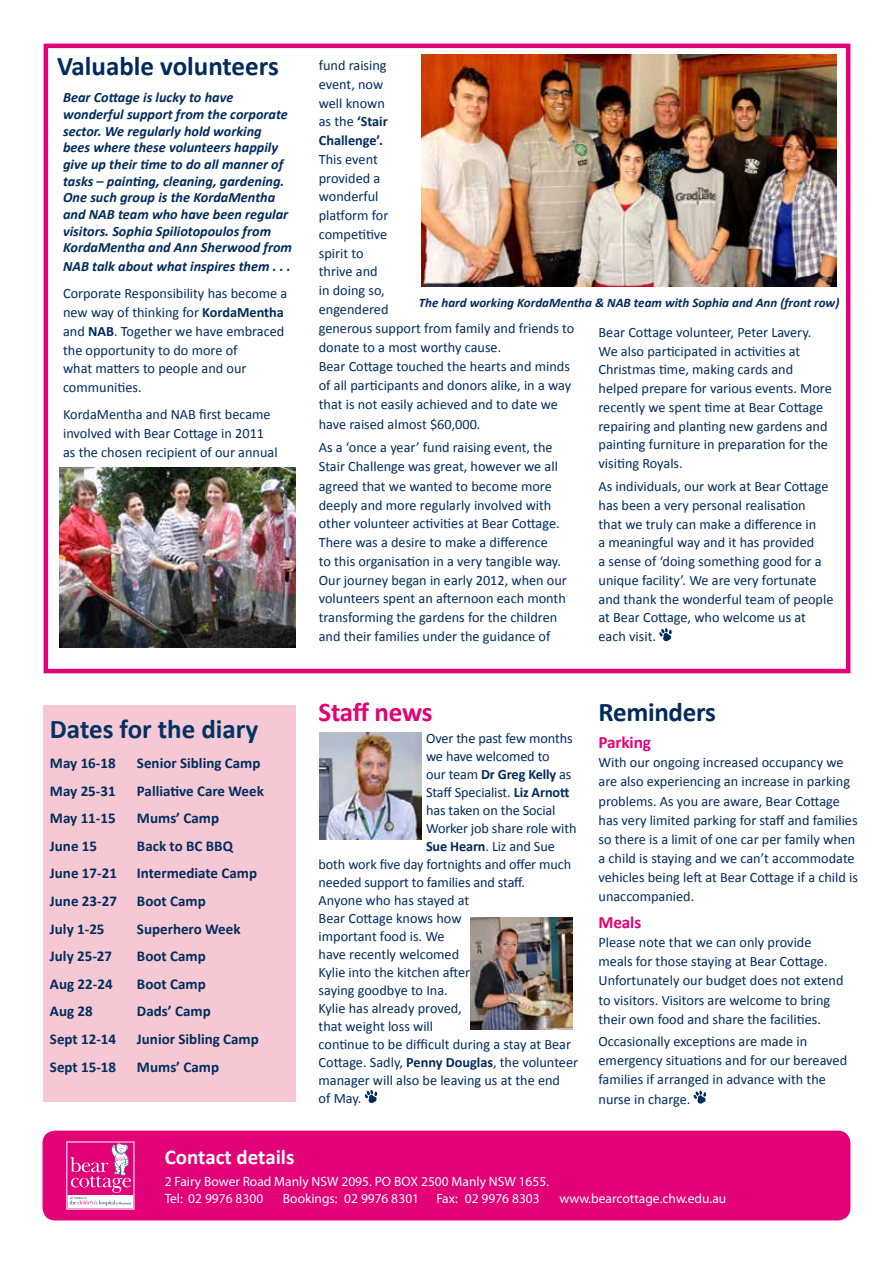
<style>
.page{position:relative;width:893px;height:1263px;background:#fff}
.page>*{position:absolute;margin:0;border:0;box-sizing:border-box;transform-origin:0 0}
.t1{font:700 27px "Calibri";letter-spacing:-.01em;color:#002b5c}
.t2{font:700 27px "Calibri";color:#003263}
.t3{font:700 27px "Calibri";letter-spacing:-.015em;color:#e20177}
.t4{font:700 21px "Calibri";color:#fff}
.t5{font:700 17.25px "Calibri";letter-spacing:-.01em;color:#e20177}
.t6{font:700 15px "Calibri";color:#002d5e}
.t7{font:14.25px/18.8px "Calibri";color:#002b5c}
.t8{font:italic 700 14.25px/16.6px "Calibri";color:#002b5c}
.t9{font:700 14.25px "Calibri";letter-spacing:-.01em;color:#002b5c}
.t10{font:13.5px/16.5px "News Gothic BT";color:#fff}
.t11{font:700 13.5px "News Gothic BT";color:#fff}
.t12{font:italic 700 13.05px "Calibri";color:#002b5c}
.s1{font-weight:700}
.s2{font-weight:400}
</style>
<div class="page">
<div style="left:43px;top:1130px;width:807px;height:90px;background:#e20177;border-radius:13px"></div>
<div style="left:67px;top:1194px;width:67px;height:15px;background:#fff"></div>
<div style="left:67px;top:1194px;width:67px;height:15px;border:1px solid #e20177"></div>
<svg style="left:70px;top:1143px;width:61px;height:63px"></svg>
<div style="left:66px;top:1141px;width:68px;height:68px;border:1px solid #fff"></div>
<div style="left:44px;top:44px;width:806px;height:629px;border:4px solid #e20177"></div>
<div style="left:44px;top:705px;width:252px;height:396px;background:#f6c8d4"></div>
<img style="left:319px;top:732px;width:103px;height:107px">
<img style="left:470px;top:918px;width:103px;height:111px">
<svg style="left:659px;top:628px;width:13px;height:13px"></svg>
<img style="left:60px;top:468px;width:236px;height:180px">
<img style="left:422px;top:54px;width:415px;height:232px">
<svg style="left:694px;top:1090px;width:12px;height:14px"></svg>
<svg style="left:365px;top:1090px;width:12px;height:13px"></svg>
<h1 class="t1" style="left:57px;top:49px;width:223px">Valuable volunteers</h1>
<p class="t8" style="left:63px;top:89px;width:230px">Bear Cottage is lucky to have wonderful support from the corporate sector. We regularly hold working bees where these volunteers happily give up their time to do all manner of tasks – painting, cleaning, gardening.<br>One such group is the KordaMentha and NAB team who have been regular visitors. Sophia Spiliotopoulos from KordaMentha and Ann Sherwood from</p>
<p class="t8" style="left:63px;top:258px;width:229px">NAB talk about what inspires them . . .</p>
<p class="t7" style="left:63px;top:283px;width:226px">Corporate Responsibility has become a new way of thinking for <span class="s1">KordaMentha </span>and <span class="s1">NAB</span>. Together we have embraced the opportunity to do more of<br>what matters to people and our communities.</p>
<p class="t7" style="left:63px;top:405px;width:216px">KordaMentha and NAB first became involved with Bear Cottage in 2011 as the chosen recipient of our annual</p>
<h1 class="t2" style="left:50px;top:712px;width:210px">Dates for the diary</h1>
<p class="t6" style="left:50px;top:754px;width:67px">May 16-18</p>
<p class="t6" style="left:137px;top:754px;width:125px">Senior Sibling Camp</p>
<p class="t6" style="left:50px;top:781px;width:67px">May 25-31</p>
<p class="t6" style="left:137px;top:781px;width:128px">Palliative Care Week</p>
<p class="t6" style="left:50px;top:809px;width:67px">May 11-15</p>
<p class="t6" style="left:137px;top:809px;width:84px">Mums’ Camp</p>
<p class="t6" style="left:50px;top:836px;width:49px">June 15</p>
<p class="t6" style="left:137px;top:836px;width:98px">Back to BC BBQ</p>
<p class="t6" style="left:50px;top:864px;width:69px">June 17-21</p>
<p class="t6" style="left:137px;top:864px;width:122px">Intermediate Camp</p>
<p class="t6" style="left:50px;top:892px;width:69px">June 23-27</p>
<p class="t6" style="left:137px;top:892px;width:70px">Boot Camp</p>
<p class="t6" style="left:50px;top:919px;width:56px">July 1-25</p>
<p class="t6" style="left:137px;top:919px;width:105px">Superhero Week</p>
<p class="t6" style="left:50px;top:947px;width:64px">July 25-27</p>
<p class="t6" style="left:137px;top:947px;width:70px">Boot Camp</p>
<p class="t6" style="left:50px;top:974px;width:64px">Aug 22-24</p>
<p class="t6" style="left:137px;top:974px;width:70px">Boot Camp</p>
<p class="t6" style="left:50px;top:1002px;width:44px">Aug 28</p>
<p class="t6" style="left:137px;top:1002px;width:75px">Dads’ Camp</p>
<p class="t6" style="left:50px;top:1030px;width:68px">Sept 12-14</p>
<p class="t6" style="left:137px;top:1030px;width:123px">Junior Sibling Camp</p>
<p class="t6" style="left:50px;top:1057px;width:68px">Sept 15-18</p>
<p class="t6" style="left:137px;top:1057px;width:84px">Mums’ Camp</p>
<p class="t7" style="left:319px;top:55px;width:71px">fund raising event, now well known as the <span class="s1">‘Stair<br>Challenge’.</span></p>
<p class="t7" style="left:319px;top:149px;width:257px">This event<br>provided a<br>wonderful<br>platform for<br>competitive<br>spirit to<br>thrive and<br>in doing so,<br>engendered<br>generous support from family and friends to donate to a most worthy cause.<br>Bear Cottage touched the hearts and minds of all participants and donors alike, in a way that is not easily achieved and to date we have raised almost $60,000.</p>
<p class="t7" style="left:319px;top:437px;width:250px">As a ‘once a year’ fund raising event, the Stair Challenge was great, however we all agreed that we wanted to become more deeply and more regularly involved with other volunteer activities at Bear Cottage.<br>There was a desire to make a difference<br>to this organisation in a very tangible way.<br>Our journey began in early 2012, when our volunteers spent an afternoon each month transforming the gardens for the children and their families under the guidance of</p>
<p class="t12" style="left:419px;top:294px;width:422px">The hard working KordaMentha &amp; NAB team with Sophia and Ann (front row)</p>
<p class="t7" style="left:598px;top:322px;width:235px">Bear Cottage volunteer, Peter Lavery.<br>We also participated in activities at Christmas time, making cards and helped prepare for various events. More recently we spent time at Bear Cottage repairing and planting new gardens and painting furniture in preparation for the visiting Royals.</p>
<p class="t7" style="left:598px;top:476px;width:236px">As individuals, our work at Bear Cottage has been a very personal realisation<br>that we truly can make a difference in<br>a meaningful way and it has provided<br>a sense of ‘doing something good for a unique facility’. We are very fortunate and thank the wonderful team of people at Bear Cottage, who welcome us at each visit.</p>
<h1 class="t3" style="left:319px;top:695px;width:115px">Staff news</h1>
<p class="t7" style="left:426px;top:728px;width:148px">Over the past few months</p>
<p class="t7" style="left:426px;top:746px;width:125px">we have welcomed to</p>
<p class="t9" style="left:426px;top:765px;width:147px"><span class="s2">our team</span> Dr Greg Kelly <span class="s2">as</span></p>
<p class="t7" style="left:426px;top:782px;width:145px">Staff Specialist. <span class="s1">Liz Arnott</span></p>
<p class="t7" style="left:426px;top:800px;width:131px">has taken on the Social</p>
<p class="t7" style="left:426px;top:818px;width:152px">Worker job share role with</p>
<p class="t7" style="left:426px;top:836px;width:130px"><span class="s1">Sue Hearn</span>. Liz and Sue</p>
<p class="t7" style="left:319px;top:854px;width:254px">both work five day fortnights and offer much</p>
<p class="t7" style="left:319px;top:872px;width:208px">needed support to families and staff.</p>
<p class="t7" style="left:319px;top:890px;width:152px">Anyone who has stayed at</p>
<p class="t7" style="left:319px;top:908px;width:144px">Bear Cottage knows how</p>
<p class="t7" style="left:319px;top:926px;width:128px">important food is. We</p>
<p class="t7" style="left:319px;top:944px;width:142px">have recently welcomed</p>
<p class="t7" style="left:319px;top:962px;width:153px">Kylie into the kitchen after</p>
<p class="t7" style="left:319px;top:980px;width:131px">saying goodbye to Ina.</p>
<p class="t7" style="left:319px;top:998px;width:145px">Kylie has already proved,</p>
<p class="t7" style="left:319px;top:1016px;width:116px">that weight loss will</p>
<p class="t7" style="left:319px;top:1034px;width:254px">continue to be difficult during a stay at Bear</p>
<p class="t7" style="left:319px;top:1052px;width:261px">Cottage. Sadly, <span class="s1">Penny Douglas</span>, the volunteer</p>
<p class="t7" style="left:319px;top:1070px;width:243px">manager will also be leaving us at the end</p>
<p class="t7" style="left:319px;top:1088px;width:44px">of May.</p>
<h1 class="t1" style="left:598px;top:695px;width:119px">Reminders</h1>
<p class="t5" style="left:598px;top:732px;width:54px">Parking</p>
<p class="t7" style="left:598px;top:752px;width:261px">With our ongoing increased occupancy we are also experiencing an increase in parking problems. As you are aware, Bear Cottage has very limited parking for staff and families so there is a limit of one car per family when a child is staying and we can’t accommodate vehicles being left at Bear Cottage if a child is unaccompanied.</p>
<p class="t5" style="left:598px;top:912px;width:44px">Meals</p>
<p class="t7" style="left:598px;top:932px;width:247px">Please note that we can only provide meals for those staying at Bear Cottage.<br>Unfortunately our budget does not extend to visitors. Visitors are welcome to bring their own food and share the facilities.</p>
<p class="t7" style="left:598px;top:1031px;width:250px;line-height:19.2px">Occasionally exceptions are made in emergency situations and for our bereaved families if arranged in advance with the nurse in charge.</p>
<h2 class="t4" style="left:165px;top:1144px;width:131px">Contact details</h2>
<p class="t10" style="left:165px;top:1173px;width:386px">2 Fairy Bower Road Manly NSW 2095. PO BOX 2500 Manly NSW 1655.<br><span class="s1">Tel:</span> 02 9976 8300</p>
<p class="t10" style="left:283px;top:1190px;width:138px"><span class="s1">Bookings:</span> 02 9976 8301</p>
<p class="t10" style="left:436px;top:1190px;width:105px"><span class="s1">Fax:</span> 02 9976 8303</p>
<p class="t11" style="left:559px;top:1190px;width:168px">www.bearcottage.chw.edu.au</p>
</div>
